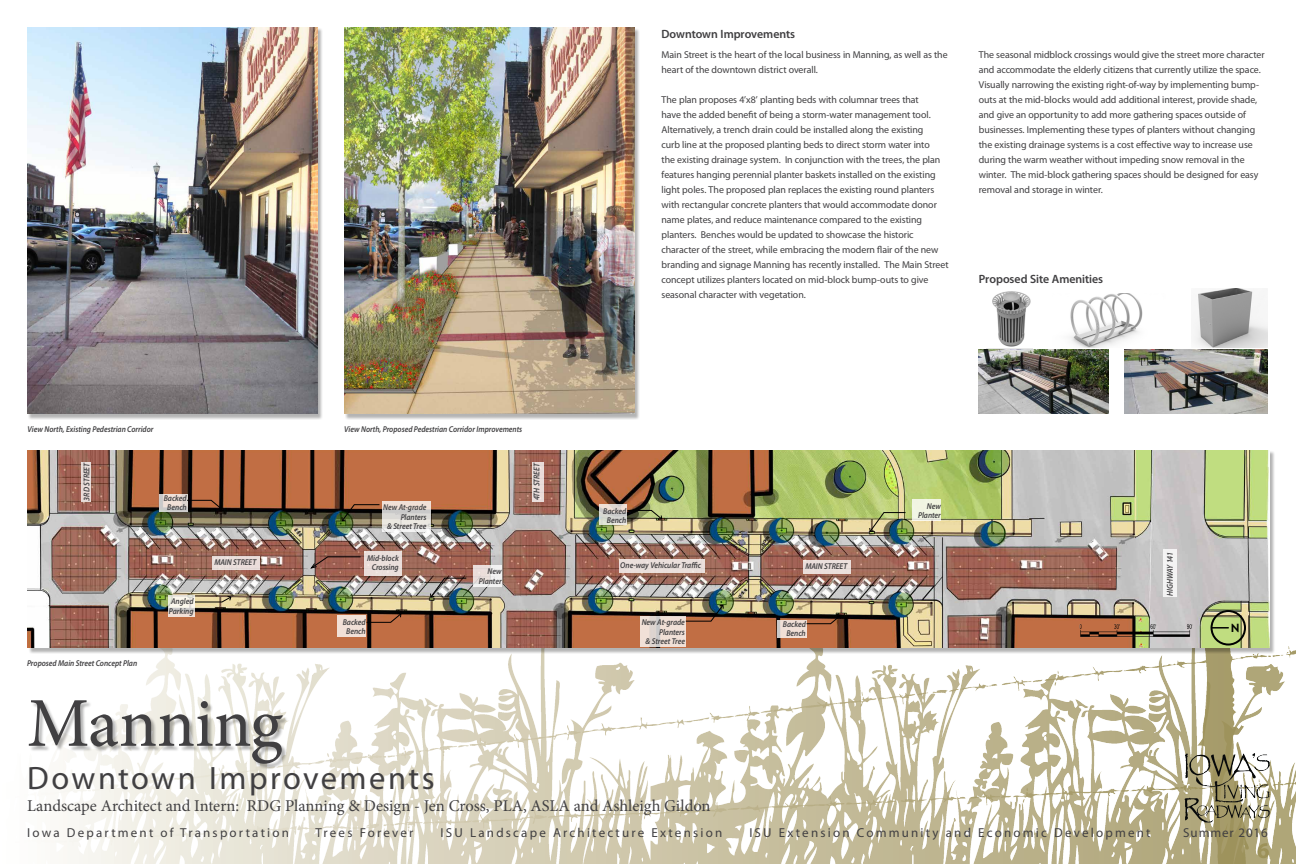
<style>
.page{position:relative;width:1296px;height:864px;background:#fff}
.page>*{position:absolute;margin:0;border:0;box-sizing:border-box;transform-origin:0 0}
.t1{font:70px "Minion Pro";letter-spacing:-.005em;color:#414042}
.t2{font:32.5px "Myriad Pro";letter-spacing:.075em;color:#414042}
.t3{font:700 22.5px "Myriad Pro";color:#9d9259}
.t4{font:16.5px "Minion Pro";color:#414042}
.t5{font:13px "Myriad Pro";letter-spacing:.17em;color:#414042}
.t6{font:13px "Myriad Pro";letter-spacing:.07em;color:#414042}
.t7{font:600 12px "Myriad Pro";color:#414042}
.t8{font:700 11.45px "Trebuchet MS";color:#000101;scale:1.16 1}
.t9{font:10px/15px "Myriad Pro";color:#414042}
.t10{font:italic 600 8.5px/9.5px "Myriad Pro";letter-spacing:-.005em;color:#414042;text-align:center;scale:.9 1}
</style>
<div class="page">
<img style="left:27px;top:27px;width:1269px;height:837px">
<div style="left:29px;top:701px;width:260px;height:69px;background:#000;opacity:.3"></div>
<div style="left:28px;top:450px;width:1248px;height:204px;background:#000;opacity:.3"></div>
<img style="left:28px;top:450px;width:1242px;height:198px">
<div style="left:25px;top:370px;width:955px;height:80px;background:#fff"></div>
<div style="left:345px;top:28px;width:295px;height:392px;background:#000;opacity:.3"></div>
<img style="left:344px;top:28px;width:290px;height:386px">
<div style="left:27px;top:27px;width:296px;height:393px;background:#000;opacity:.3"></div>
<img style="left:27px;top:27px;width:290px;height:387px">
<img style="left:1074px;top:621px;width:120px;height:19px">
<div style="left:1211px;top:610px;width:35px;height:36px;border:2px solid #000101;border-radius:50%"></div>
<svg style="left:1212px;top:627px;width:16px;height:2px"></svg>
<div style="left:212px;top:556px;width:47px;height:13px;background:#ebdddb"></div>
<div style="left:619px;top:559px;width:86px;height:14px;background:#ebdfdc"></div>
<svg style="left:600px;top:504px;width:27px;height:21px"></svg>
<svg style="left:159px;top:494px;width:28px;height:18px"></svg>
<svg style="left:382px;top:501px;width:48px;height:30px"></svg>
<svg style="left:640px;top:616px;width:46px;height:30px"></svg>
<svg style="left:777px;top:620px;width:30px;height:18px"></svg>
<div style="left:337px;top:616px;width:29px;height:21px;background:#f1e0d7"></div>
<svg style="left:169px;top:595px;width:26px;height:21px"></svg>
<svg style="left:473px;top:565px;width:29px;height:22px"></svg>
<div style="left:913px;top:500px;width:28px;height:21px;background:#f0f5e2"></div>
<div style="left:364px;top:551px;width:38px;height:25px;background:#eadfdb"></div>
<div style="left:803px;top:560px;width:47px;height:13px;background:#ebdfdc"></div>
<div style="left:1164px;top:549px;width:13px;height:48px;background:#f3f3f3"></div>
<div style="left:532px;top:462px;width:12px;height:39px;background:#eaddda"></div>
<div style="left:82px;top:462px;width:9px;height:39px;background:#eadddb"></div>
<svg style="left:309px;top:556px;width:53px;height:14px"></svg>
<svg style="left:626px;top:509px;width:37px;height:11px"></svg>
<svg style="left:186px;top:499px;width:37px;height:11px"></svg>
<svg style="left:806px;top:614px;width:36px;height:11px"></svg>
<svg style="left:366px;top:612px;width:36px;height:11px"></svg>
<svg style="left:341px;top:504px;width:39px;height:18px"></svg>
<svg style="left:685px;top:604px;width:39px;height:18px"></svg>
<svg style="left:429px;top:577px;width:38px;height:21px"></svg>
<svg style="left:869px;top:512px;width:38px;height:21px"></svg>
<svg style="left:194px;top:595px;width:38px;height:8px"></svg>
<img style="left:979px;top:350px;width:130px;height:64px">
<img style="left:1124px;top:350px;width:143px;height:64px">
<img style="left:986px;top:290px;width:46px;height:59px">
<img style="left:1052px;top:294px;width:114px;height:53px">
<img style="left:1191px;top:288px;width:76px;height:59px">
<p class="t10" style="left:28px;top:424px;width:141px">View North, Existing Pedestrian Corridor</p>
<p class="t10" style="left:344px;top:424px;width:199px">View North, Proposed Pedestrian Corridor Improvements</p>
<p class="t10" style="left:82px;top:501px;width:44px;rotate:-90deg">3RD STREET</p>
<p class="t10" style="left:532px;top:500px;width:43px;rotate:-90deg">4TH STREET</p>
<p class="t10" style="left:164px;top:493px;width:27px">Backed<br>Bench</p>
<p class="t10" style="left:383px;top:502px;width:50px;text-align:right">New At-grade<br>Planters<br>&amp; Street Tree</p>
<p class="t7" style="left:662px;top:26px;width:136px">Downtown Improvements</p>
<p class="t9" style="left:662px;top:48px;width:288px">Main Street is the heart of the local business in Manning, as well as the heart of the downtown district overall.</p>
<p class="t9" style="left:662px;top:93px;width:289px">The plan proposes 4’x8’ planting beds with columnar trees that<br>have the added benefit of being a storm-water management tool.<br>Alternatively, a trench drain could be installed along the existing<br>curb line at the proposed planting beds to direct storm water into<br>the existing drainage system. In conjunction with the trees, the plan features hanging perennial planter baskets installed on the existing light poles. The proposed plan replaces the existing round planters with rectangular concrete planters that would accommodate donor name plates, and reduce maintenance compared to the existing planters. Benches would be updated to showcase the historic character of the street, while embracing the modern flair of the new branding and signage Manning has recently installed. The Main Street concept utilizes planters located on mid-block bump-outs to give seasonal character with vegetation.</p>
<p class="t9" style="left:979px;top:48px;width:288px">The seasonal midblock crossings would give the street more character and accommodate the elderly citizens that currently utilize the space.<br>Visually narrowing the existing right-of-way by implementing bump&shy;outs at the mid-blocks would add additional interest, provide shade, and give an opportunity to add more gathering spaces outside of businesses. Implementing these types of planters without changing the existing drainage systems is a cost effective way to increase use during the warm weather without impeding snow removal in the winter. The mid-block gathering spaces should be designed for easy removal and storage in winter.</p>
<p class="t7" style="left:979px;top:271px;width:126px">Proposed Site Amenities</p>
<p class="t10" style="left:603px;top:506px;width:27px">Backed<br>Bench</p>
<p class="t10" style="left:918px;top:501px;width:27px;text-align:right">New<br>Planter</p>
<p class="t10" style="left:27px;top:658px;width:124px">Proposed Main Street Concept Plan</p>
<p class="t10" style="left:169px;top:597px;width:29px;text-align:left">Angled<br>Parking</p>
<p class="t10" style="left:367px;top:553px;width:37px">Mid-block<br>Crossing</p>
<p class="t10" style="left:805px;top:561px;width:48px">MAIN STREET</p>
<p class="t10" style="left:1165px;top:596px;width:50px;rotate:-90deg">HIGHWAY 141</p>
<p class="t10" style="left:214px;top:557px;width:48px">MAIN STREET</p>
<p class="t10" style="left:620px;top:560px;width:91px">One-way Vehicular Traffic</p>
<p class="t10" style="left:479px;top:567px;width:27px;text-align:right">New<br>Planter</p>
<p class="t10" style="left:343px;top:617px;width:27px">Backed<br>Bench</p>
<p class="t10" style="left:642px;top:617px;width:50px;text-align:right">New At-grade<br>Planters<br>&amp; Street Tree</p>
<p class="t10" style="left:783px;top:619px;width:27px">Backed<br>Bench</p>
<h1 class="t1" style="left:27px;top:677px;width:257px">Manning</h1>
<h2 class="t2" style="left:27px;top:760px;width:409px">Downtown Improvements</h2>
<h3 class="t4" style="left:27px;top:795px;width:685px">Landscape Architect and Intern: RDG Planning &amp; Design - Jen Cross, PLA, ASLA and Ashleigh Gildon</h3>
<p class="t8" style="left:1231px;top:622px;width:9px">N</p>
<h3 class="t5" style="left:27px;top:825px;width:263px">Iowa Department of Transportation</h3>
<h3 class="t5" style="left:316px;top:825px;width:100px">Trees Forever</h3>
<h3 class="t5" style="left:441px;top:825px;width:283px">ISU Landscape Architecture Extension</h3>
<h3 class="t5" style="left:749px;top:825px;width:403px">ISU Extension Community and Economic Development</h3>
<h3 class="t6" style="left:1183px;top:825px;width:86px">Summer 2016</h3>
<h3 class="t3" style="left:1257px;top:838px;width:14px">6</h3>
</div>
